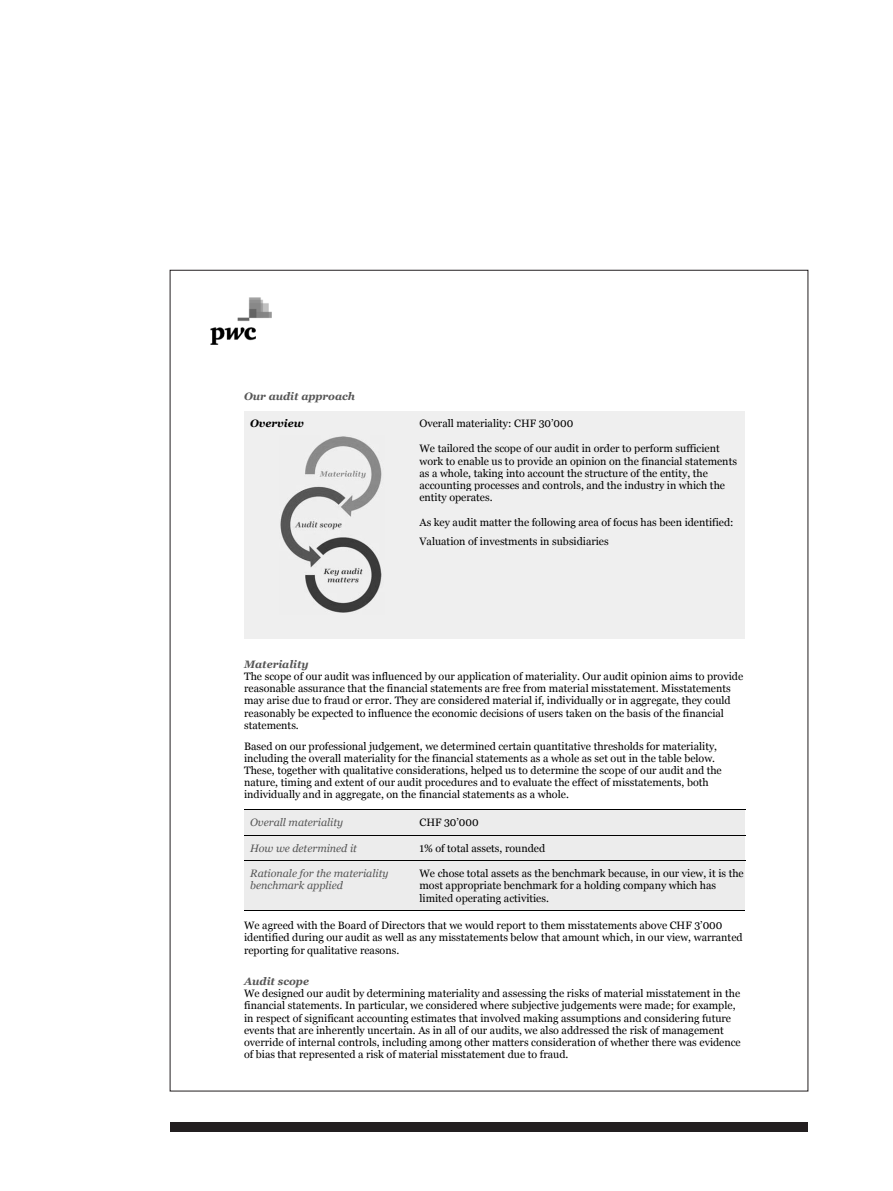
<style>
.page{position:relative;width:893px;height:1191px;background:#fff}
.page>*{position:absolute;margin:0;border:0;box-sizing:border-box;transform-origin:0 0}
.t1{font:10.8px/12.1px "Georgia";color:#000}
.t2{font:italic 10.8px/12.1px "Georgia";color:#565656}
.t3{font:italic 700 10.8px "Georgia";color:#565656}
.t4{font:italic 700 10.8px "Georgia";color:#000}
</style>
<div class="page">
<div style="left:170px;top:1122px;width:638px;height:9px;background:#231f20"></div>
<img style="left:210px;top:297px;width:62px;height:47px">
<div style="left:244px;top:411px;width:175px;height:25px;background:#efefef"></div>
<div style="left:419px;top:411px;width:326px;height:25px;background:#efefef"></div>
<div style="left:244px;top:436px;width:175px;height:190px;background:#efefef"></div>
<div style="left:244px;top:626px;width:175px;height:13px;background:#efefef"></div>
<div style="left:419px;top:436px;width:326px;height:19px;background:#efefef"></div>
<div style="left:419px;top:455px;width:326px;height:12px;background:#efefef"></div>
<div style="left:419px;top:467px;width:326px;height:12px;background:#efefef"></div>
<div style="left:419px;top:479px;width:326px;height:12px;background:#efefef"></div>
<div style="left:419px;top:491px;width:326px;height:19px;background:#efefef"></div>
<div style="left:419px;top:510px;width:326px;height:129px;background:#efefef"></div>
<div style="left:244px;top:810px;width:175px;height:25px;background:#ececec"></div>
<div style="left:419px;top:810px;width:326px;height:25px;background:#ececec"></div>
<hr style="left:244px;top:809px;width:501px;height:1px;background:#000">
<div style="left:244px;top:835px;width:175px;height:25px;background:#ececec"></div>
<div style="left:419px;top:835px;width:326px;height:25px;background:#ececec"></div>
<hr style="left:244px;top:835px;width:501px;height:1px;background:#000">
<div style="left:244px;top:861px;width:175px;height:49px;background:#ececec"></div>
<div style="left:419px;top:861px;width:326px;height:18px;background:#ececec"></div>
<div style="left:419px;top:879px;width:326px;height:12px;background:#ececec"></div>
<div style="left:419px;top:891px;width:326px;height:19px;background:#ececec"></div>
<hr style="left:244px;top:860px;width:501px;height:1px;background:#000">
<hr style="left:244px;top:910px;width:175px;height:1px;background:#000">
<hr style="left:419px;top:910px;width:326px;height:1px;background:#000">
<img style="left:280px;top:436px;width:102px;height:177px">
<p class="t3" style="left:244px;top:390px;width:113px">Our audit approach</p>
<p class="t4" style="left:250px;top:417px;width:55px">Overview</p>
<p class="t1" style="left:419px;top:417px;width:155px">Overall materiality: CHF 30’000</p>
<p class="t1" style="left:419px;top:442px;width:319px">We tailored the scope of our audit in order to perform sufficient work to enable us to provide an opinion on the financial statements as a whole, taking into account the structure of the entity, the accounting processes and controls, and the industry in which the entity operates.</p>
<p class="t1" style="left:419px;top:513px;width:316px;line-height:18.6px">As key audit matter the following area of focus has been identified:<br>Valuation of investments in subsidiaries</p>
<p class="t3" style="left:244px;top:658px;width:66px">Materiality</p>
<p class="t1" style="left:244px;top:670px;width:501px">The scope of our audit was influenced by our application of materiality. Our audit opinion aims to provide reasonable assurance that the financial statements are free from material misstatement. Misstatements may arise due to fraud or error. They are considered material if, individually or in aggregate, they could reasonably be expected to influence the economic decisions of users taken on the basis of the financial statements.</p>
<p class="t1" style="left:244px;top:739px;width:479px">Based on our professional judgement, we determined certain quantitative thresholds for materiality, including the overall materiality for the financial statements as a whole as set out in the table below.<br>These, together with qualitative considerations, helped us to determine the scope of our audit and the nature, timing and extent of our audit procedures and to evaluate the effect of misstatements, both individually and in aggregate, on the financial statements as a whole.</p>
<p class="t2" style="left:250px;top:816px;width:95px">Overall materiality</p>
<p class="t1" style="left:419px;top:816px;width:61px">CHF 30’000</p>
<p class="t2" style="left:250px;top:841px;width:108px">How we determined it</p>
<p class="t1" style="left:419px;top:841px;width:127px">1% of total assets, rounded</p>
<p class="t2" style="left:250px;top:867px;width:140px">Rationale for the materiality benchmark applied</p>
<p class="t1" style="left:419px;top:867px;width:326px">We chose total assets as the benchmark because, in our view, it is the most appropriate benchmark for a holding company which has limited operating activities.</p>
<p class="t1" style="left:244px;top:919px;width:500px">We agreed with the Board of Directors that we would report to them misstatements above CHF 3’000 identified during our audit as well as any misstatements below that amount which, in our view, warranted reporting for qualitative reasons.</p>
<p class="t3" style="left:244px;top:975px;width:66px">Audit scope</p>
<p class="t1" style="left:244px;top:987px;width:498px">We designed our audit by determining materiality and assessing the risks of material misstatement in the financial statements. In particular, we considered where subjective judgements were made; for example, in respect of significant accounting estimates that involved making assumptions and considering future events that are inherently uncertain. As in all of our audits, we also addressed the risk of management override of internal controls, including among other matters consideration of whether there was evidence of bias that represented a risk of material misstatement due to fraud.</p>
</div>
